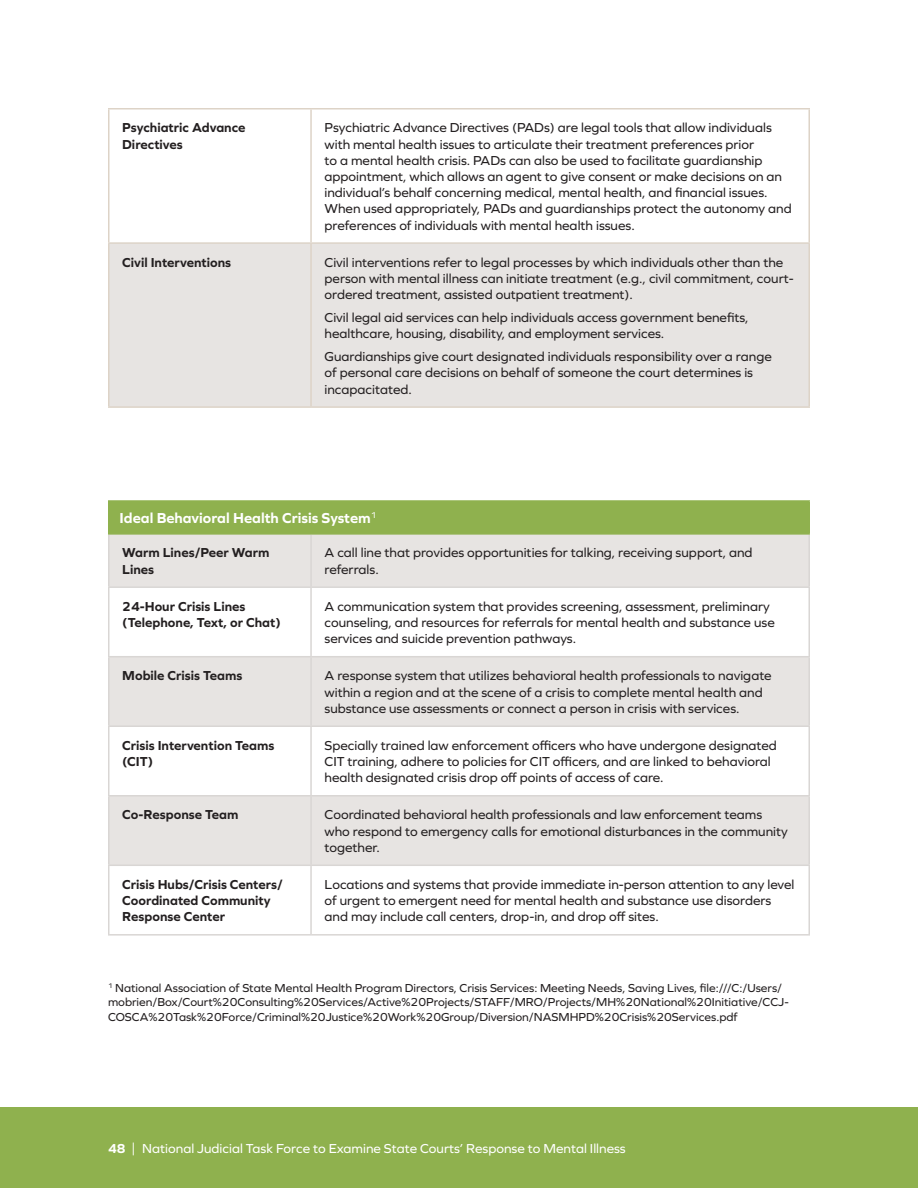
<style>
.page{position:relative;width:918px;height:1188px;background:#fff}
.page>*{position:absolute;margin:0;border:0;box-sizing:border-box;transform-origin:0 0}
.t1{font:700 15px "Graphie";color:#fff}
.t2{font:13.5px/16.2px "Graphie";color:#231f20}
.t3{font:700 13.5px/16.2px "Graphie";color:#231f20}
.t4{font:13.5px "Graphie";color:#fff}
.t5{font:12px/14.4px "Graphie";color:#231f20}
.s1{font-weight:700}
.s2{font-family:"Lato"}
</style>
<div class="page">
<div style="left:0;top:1107px;width:918px;height:81px;background:#8fb14e"></div>
<div style="left:110px;top:244px;width:698px;height:162px;background:#e7e4e2"></div>
<hr style="left:108px;top:108px;width:203px;height:2px;background:#ddd3c7">
<hr style="left:108px;top:109px;width:2px;height:133px;background:#ddd3c7">
<hr style="left:311px;top:108px;width:499px;height:2px;background:#ddd3c7">
<hr style="left:310px;top:109px;width:2px;height:133px;background:#ddd3c7">
<hr style="left:808px;top:109px;width:2px;height:133px;background:#ddd3c7">
<hr style="left:108px;top:242px;width:203px;height:2px;background:#ddd3c7">
<hr style="left:108px;top:244px;width:2px;height:162px;background:#ddd3c7">
<hr style="left:311px;top:242px;width:499px;height:2px;background:#ddd3c7">
<hr style="left:310px;top:244px;width:2px;height:162px;background:#ddd3c7">
<hr style="left:808px;top:244px;width:2px;height:162px;background:#ddd3c7">
<hr style="left:108px;top:406px;width:203px;height:2px;background:#ddd3c7">
<hr style="left:311px;top:406px;width:499px;height:2px;background:#ddd3c7">
<div style="left:109px;top:501px;width:700px;height:33px;background:#8fb14e"></div>
<svg style="left:110px;top:535px;width:698px;height:330px;fill:#e7e4e2"></svg>
<hr style="left:108px;top:535px;width:2px;height:51px;background:#d9d6d4">
<hr style="left:310px;top:535px;width:2px;height:51px;background:#d9d6d4">
<hr style="left:808px;top:535px;width:2px;height:51px;background:#d9d6d4">
<hr style="left:108px;top:586px;width:203px;height:2px;background:#d9d6d4">
<hr style="left:108px;top:588px;width:2px;height:68px;background:#d9d6d4">
<hr style="left:311px;top:586px;width:499px;height:2px;background:#d9d6d4">
<hr style="left:310px;top:588px;width:2px;height:68px;background:#d9d6d4">
<hr style="left:808px;top:588px;width:2px;height:68px;background:#d9d6d4">
<hr style="left:108px;top:656px;width:203px;height:1px;background:#d9d6d4">
<hr style="left:108px;top:657px;width:2px;height:68px;background:#d9d6d4">
<hr style="left:311px;top:656px;width:499px;height:1px;background:#d9d6d4">
<hr style="left:310px;top:657px;width:2px;height:68px;background:#d9d6d4">
<hr style="left:808px;top:657px;width:2px;height:68px;background:#d9d6d4">
<hr style="left:108px;top:725px;width:203px;height:2px;background:#d9d6d4">
<hr style="left:108px;top:727px;width:2px;height:68px;background:#d9d6d4">
<hr style="left:311px;top:725px;width:499px;height:2px;background:#d9d6d4">
<hr style="left:310px;top:727px;width:2px;height:68px;background:#d9d6d4">
<hr style="left:808px;top:727px;width:2px;height:68px;background:#d9d6d4">
<hr style="left:108px;top:795px;width:203px;height:2px;background:#d9d6d4">
<hr style="left:108px;top:797px;width:2px;height:68px;background:#d9d6d4">
<hr style="left:311px;top:795px;width:499px;height:2px;background:#d9d6d4">
<hr style="left:310px;top:797px;width:2px;height:68px;background:#d9d6d4">
<hr style="left:808px;top:797px;width:2px;height:68px;background:#d9d6d4">
<hr style="left:108px;top:865px;width:203px;height:1px;background:#d9d6d4">
<hr style="left:108px;top:866px;width:2px;height:68px;background:#d9d6d4">
<hr style="left:311px;top:865px;width:499px;height:1px;background:#d9d6d4">
<hr style="left:310px;top:866px;width:2px;height:68px;background:#d9d6d4">
<hr style="left:808px;top:866px;width:2px;height:68px;background:#d9d6d4">
<hr style="left:108px;top:934px;width:203px;height:2px;background:#d9d6d4">
<hr style="left:311px;top:934px;width:499px;height:2px;background:#d9d6d4">
<hr style="left:108px;top:500px;width:203px;height:2px;background:#8fb14e">
<hr style="left:108px;top:502px;width:2px;height:31px;background:#8fb14e">
<hr style="left:311px;top:500px;width:499px;height:2px;background:#8fb14e">
<hr style="left:808px;top:502px;width:2px;height:31px;background:#8fb14e">
<hr style="left:108px;top:533px;width:203px;height:2px;background:#8fb14e">
<hr style="left:311px;top:533px;width:499px;height:2px;background:#8fb14e">
<p class="t3" style="left:122px;top:119px;width:125px">Psychiatric Advance<br>Directives</p>
<p class="t2" style="left:325px;top:119px;width:469px">Psychiatric Advance Directives (PADs) are legal tools that allow individuals with mental health issues to articulate their treatment preferences prior<br>to a mental health crisis. PADs can also be used to facilitate guardianship appointment, which allows an agent to give consent or make decisions on an individual’s behalf concerning medical, mental health, and financial issues.<br>When used appropriately, PADs and guardianships protect the autonomy and preferences of individuals with mental health issues.</p>
<p class="t3" style="left:122px;top:254px;width:110px">Civil Interventions</p>
<p class="t2" style="left:325px;top:254px;width:471px">Civil interventions refer to legal processes by which individuals other than the person with mental illness can initiate treatment (e.g., civil commitment, court&shy;ordered treatment, assisted outpatient treatment).</p>
<p class="t2" style="left:325px;top:309px;width:426px">Civil legal aid services can help individuals access government benefits, healthcare, housing, disability, and employment services.</p>
<p class="t2" style="left:325px;top:348px;width:449px">Guardianships give court designated individuals responsibility over a range of personal care decisions on behalf of someone the court determines is incapacitated.</p>
<p class="t1" style="left:120px;top:509px;width:258px">Ideal Behavioral Health Crisis System<sup>1</sup></p>
<p class="t3" style="left:122px;top:545px;width:149px">Warm Lines/Peer Warm<br>Lines</p>
<p class="t2" style="left:325px;top:545px;width:430px">A call line that provides opportunities for talking, receiving support, and referrals.</p>
<p class="t3" style="left:122px;top:598px;width:160px">24-Hour Crisis Lines (Telephone, Text, or Chat)</p>
<p class="t2" style="left:325px;top:598px;width:452px">A communication system that provides screening, assessment, preliminary counseling, and resources for referrals for mental health and substance use services and suicide prevention pathways.</p>
<p class="t3" style="left:122px;top:667px;width:122px">Mobile Crisis Teams</p>
<p class="t2" style="left:325px;top:667px;width:449px">A response system that utilizes behavioral health professionals to navigate within a region and at the scene of a crisis to complete mental health and substance use assessments or connect a person in crisis with services.</p>
<p class="t3" style="left:122px;top:737px;width:154px">Crisis Intervention Teams (CIT)</p>
<p class="t2" style="left:325px;top:737px;width:454px">Specially trained law enforcement officers who have undergone designated<br>CIT training, adhere to policies for CIT officers, and are linked to behavioral health designated crisis drop off points of access of care.</p>
<p class="t3" style="left:122px;top:806px;width:118px">Co-Response Team</p>
<p class="t2" style="left:325px;top:806px;width:465px">Coordinated behavioral health professionals and law enforcement teams who respond to emergency calls for emotional disturbances in the community together.</p>
<p class="t3" style="left:122px;top:876px;width:162px">Crisis Hubs/Crisis Centers/<br>Coordinated Community<br>Response Center</p>
<p class="t2" style="left:325px;top:876px;width:471px">Locations and systems that provide immediate in-person attention to any level of urgent to emergent need for mental health and substance use disorders and may include call centers, drop-in, and drop off sites.</p>
<p class="t5" style="left:108px;top:980px;width:682px"><sup>1</sup> National Association of State Mental Health Program Directors, Crisis Services: Meeting Needs, Saving Lives, file:///C:/Users/ mobrien/Box/Court%20Consulting%20Services/Active%20Projects/STAFF/MRO/Projects/MH%20National%20Initiative/CCJ-<br>COSCA%20Task%20Force/Criminal%20Justice%20Work%20Group/Diversion/NASMHPD%20Crisis%20Services.pdf</p>
<p class="t4" style="left:108px;top:1141px;width:519px"><span class="s1">48</span> <span class="s2">|</span> National Judicial Task Force to Examine State Courts’ Response to Mental Illness</p>
</div>
